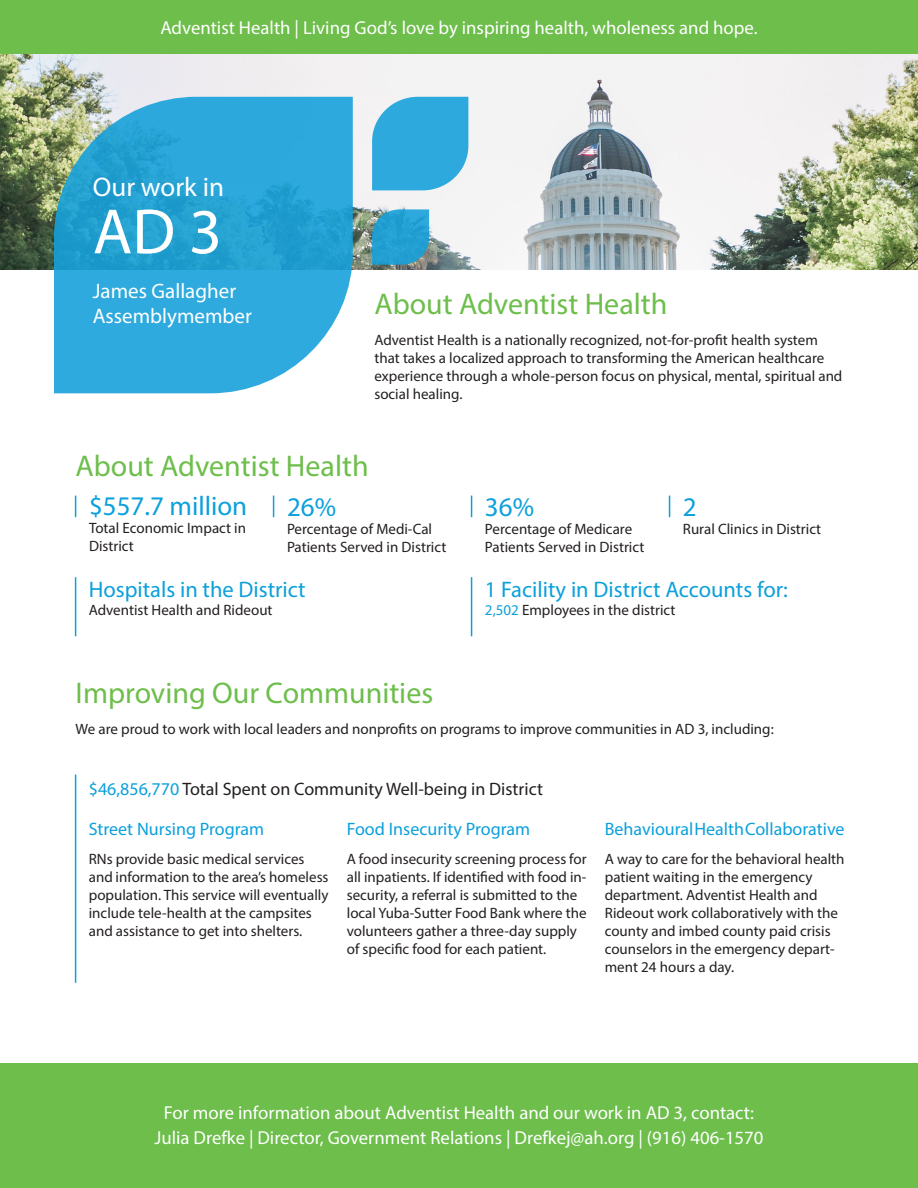
<style>
.page{position:relative;width:918px;height:1188px;background:#fff}
.page>*{position:absolute;margin:0;border:0;box-sizing:border-box;transform-origin:0 0}
.t1{font:64.5px "Myriad Pro";color:#fff}
.t2{font:30px "Myriad Pro";color:#6dbe4b}
.t3{font:27px "Myriad Pro";color:#0ca0dc}
.t4{font:27px "Myriad Pro";color:#fff}
.t5{font:22.5px "Myriad Pro";color:#0ca0dc}
.t6{font:21px "Myriad Pro";color:#fff}
.t7{font:18.75px "Myriad Pro";color:#fff}
.t8{font:18px "Myriad Pro";color:#0ca0dc}
.t9{font:18px "Myriad Pro";color:#231f20}
.t10{font:15px/18px "Myriad Pro";color:#231f20}
.s1{color:#0ca0dc}
</style>
<div class="page">
<img style="left:0;top:54px;width:918px;height:216px">
<svg style="left:75px;top:496px;width:1px;height:21px"></svg>
<svg style="left:273px;top:496px;width:1px;height:21px"></svg>
<svg style="left:471px;top:496px;width:1px;height:21px"></svg>
<hr style="left:75px;top:577px;width:1px;height:59px;background:#0ca0dc">
<div style="left:0;top:0;width:918px;height:54px;background:#6dbe4b"></div>
<svg style="left:372px;top:209px;width:57px;height:56px"></svg>
<svg style="left:372px;top:97px;width:96px;height:93px"></svg>
<svg style="left:54px;top:97px;width:299px;height:296px;fill:#2da9dd"></svg>
<hr style="left:75px;top:775px;width:1px;height:208px;background:#0ca0dc">
<div style="left:0;top:1064px;width:918px;height:124px;background:#6dbe4b"></div>
<hr style="left:471px;top:577px;width:1px;height:59px;background:#0ca0dc">
<svg style="left:669px;top:496px;width:1px;height:21px"></svg>
<p class="t7" style="left:160px;top:17px;width:599px">Adventist Health | Living God’s love by inspiring health, wholeness and hope.</p>
<p class="t4" style="left:93px;top:170px;width:133px">Our work in</p>
<p class="t1" style="left:93px;top:192px;width:131px">AD 3</p>
<p class="t6" style="left:93px;top:278px;width:145px">James Gallagher</p>
<p class="t6" style="left:93px;top:303px;width:161px">Assemblymember</p>
<p class="t2" style="left:374px;top:285px;width:295px">About Adventist Health</p>
<p class="t10" style="left:374px;top:331px;width:470px">Adventist Health is a nationally recognized, not-for-profit health system that takes a localized approach to transforming the American healthcare experience through a whole-person focus on physical, mental, spiritual and social healing.</p>
<p class="t2" style="left:76px;top:448px;width:295px">About Adventist Health</p>
<p class="t3" style="left:89px;top:489px;width:160px">$557.7 million</p>
<p class="t10" style="left:89px;top:519px;width:159px">Total Economic Impact in<br>District</p>
<p class="t3" style="left:287px;top:490px;width:51px">26%</p>
<p class="t10" style="left:287px;top:520px;width:161px">Percentage of Medi-Cal<br>Patients Served in District</p>
<p class="t5" style="left:89px;top:576px;width:218px">Hospitals in the District</p>
<p class="t3" style="left:485px;top:490px;width:51px">36%</p>
<p class="t10" style="left:485px;top:520px;width:161px">Percentage of Medicare<br>Patients Served in District</p>
<p class="t3" style="left:683px;top:490px;width:15px">2</p>
<p class="t10" style="left:683px;top:520px;width:140px">Rural Clinics in District</p>
<p class="t5" style="left:485px;top:576px;width:304px">1 Facility in District Accounts for:</p>
<p class="t10" style="left:89px;top:601px;width:185px">Adventist Health and Rideout</p>
<p class="t10" style="left:485px;top:601px;width:192px"><span class="s1">2,502</span> Employees in the district</p>
<p class="t2" style="left:76px;top:674px;width:359px">Improving Our Communities</p>
<p class="t10" style="left:76px;top:720px;width:700px">We are proud to work with local leaders and nonprofits on programs to improve communities in AD 3, including:</p>
<p class="t9" style="left:89px;top:778px;width:456px"><span class="s1">$46,856,770</span> Total Spent on Community Well-being in District</p>
<p class="t8" style="left:89px;top:818px;width:177px">Street Nursing Program</p>
<p class="t10" style="left:89px;top:849px;width:241px">RNs provide basic medical services and information to the area’s homeless population. This service will eventually include tele-health at the campsites and assistance to get into shelters.</p>
<p class="t8" style="left:347px;top:818px;width:185px">Food Insecurity Program</p>
<p class="t10" style="left:347px;top:849px;width:241px">A food insecurity screening process for all inpatients. If identified with food in&shy;security, a referral is submitted to the local Yuba-Sutter Food Bank where the volunteers gather a three-day supply of specific food for each patient.</p>
<p class="t8" style="left:605px;top:818px;width:241px">Behavioural Health Collaborative</p>
<p class="t10" style="left:605px;top:849px;width:241px">A way to care for the behavioral health patient waiting in the emergency department. Adventist Health and Rideout work collaboratively with the county and imbed county paid crisis counselors in the emergency depart&shy;ment 24 hours a day.</p>
<p class="t7" style="left:164px;top:1101px;width:592px">For more information about Adventist Health and our work in AD 3, contact:</p>
<p class="t7" style="left:154px;top:1126px;width:611px">Julia Drefke | Director, Government Relations | Drefkej@ah.org | (916) 406-1570</p>
</div>
